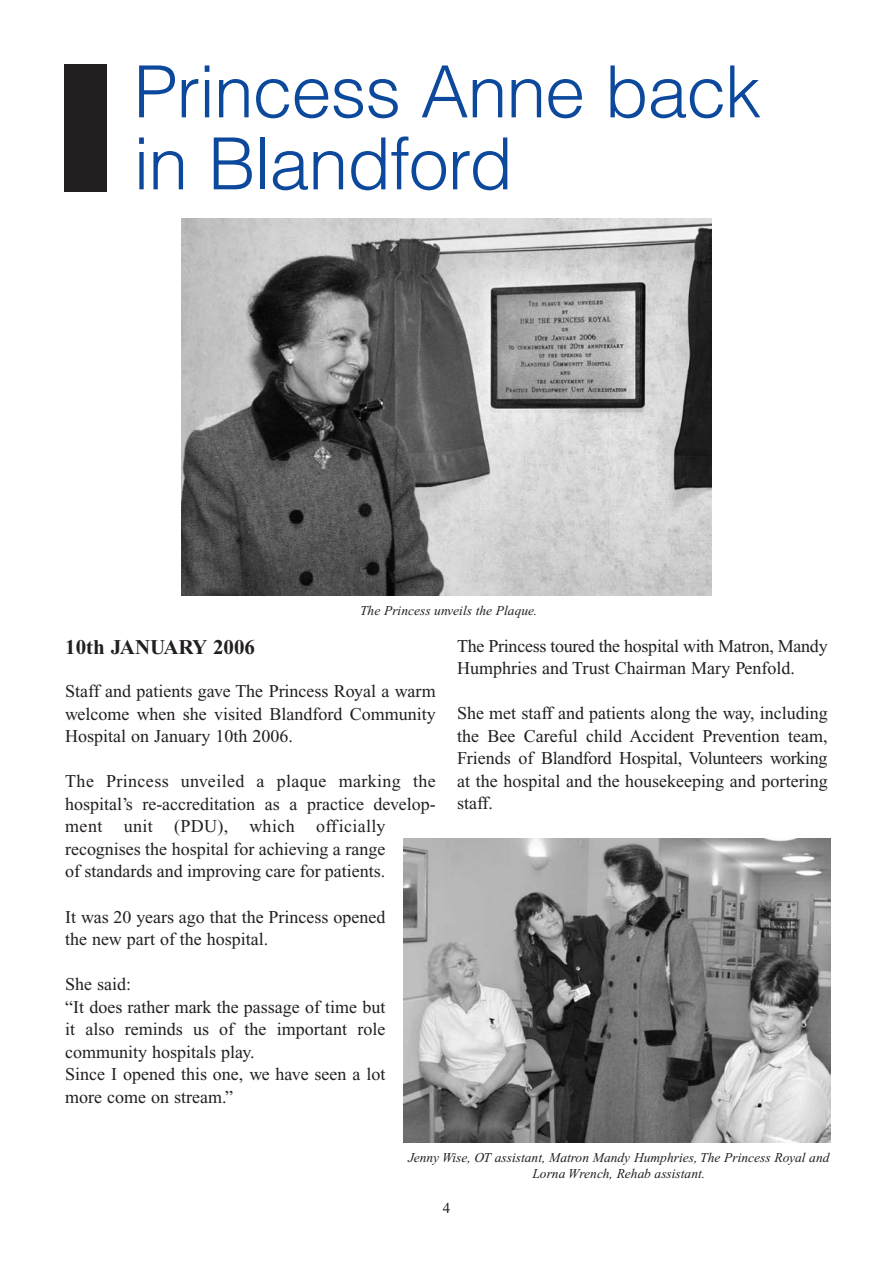
<style>
.page{position:relative;width:893px;height:1263px;background:#fff}
.page>*{position:absolute;margin:0;border:0;box-sizing:border-box;transform-origin:0 0}
.t1{font:300 72px/72px "Helvetica";letter-spacing:-.015em;color:#0c499c}
.t2{font:700 21px "Times New Roman";color:#231f20}
.t3{font:18px/22.5px "Times New Roman";color:#231f20}
.t4{font:15px "Times New Roman";color:#231f20}
.t5{font:italic 13.5px/16.2px "Times New Roman";color:#231f20;text-align:center}
</style>
<div class="page">
<div style="left:64px;top:64px;width:42px;height:127px;background:#231f20"></div>
<img style="left:182px;top:218px;width:529px;height:377px">
<img style="left:403px;top:839px;width:427px;height:303px">
<h1 class="t1" style="left:134px;top:63px;width:629px">Princess Anne back in Blandford</h1>
<p class="t5" style="left:360px;top:603px;width:179px">The Princess unveils the Plaque.</p>
<p class="t2" style="left:65px;top:639px;width:191px">10th JANUARY 2006</p>
<p class="t3" style="left:65px;top:682px;width:372px;text-align:justify">Staff and patients gave The Princess Royal a warm welcome when she visited Blandford Community Hospital on January 10th 2006.</p>
<p class="t3" style="left:65px;top:772px;width:372px">The Princess unveiled a plaque marking the hospital’s re-accreditation as a practice develop&shy;ment unit (PDU), which officially recognises the hospital for achieving a range<br>of standards and improving care for patients.</p>
<p class="t3" style="left:65px;top:907px;width:322px">It was 20 years ago that the Princess opened the new part of the hospital.</p>
<p class="t3" style="left:65px;top:974px;width:322px">She said:<br>“It does rather mark the passage of time but it also reminds us of the important role community hospitals play.<br>Since I opened this one, we have seen a lot more come on stream.”</p>
<p class="t3" style="left:457px;top:636px;width:372px">The Princess toured the hospital with Matron, Mandy<br>Humphries and Trust Chairman Mary Penfold.</p>
<p class="t3" style="left:457px;top:704px;width:372px;text-align:justify">She met staff and patients along the way, including the Bee Careful child Accident Prevention team, Friends of Blandford Hospital, Volunteers working at the hospital and the housekeeping and portering staff.</p>
<p class="t5" style="left:408px;top:1150px;width:423px">Jenny Wise, OT assistant, Matron Mandy Humphries, The Princess Royal and<br>Lorna Wrench, Rehab assistant.</p>
<p class="t4" style="left:443px;top:1203px;width:9px">4</p>
</div>
